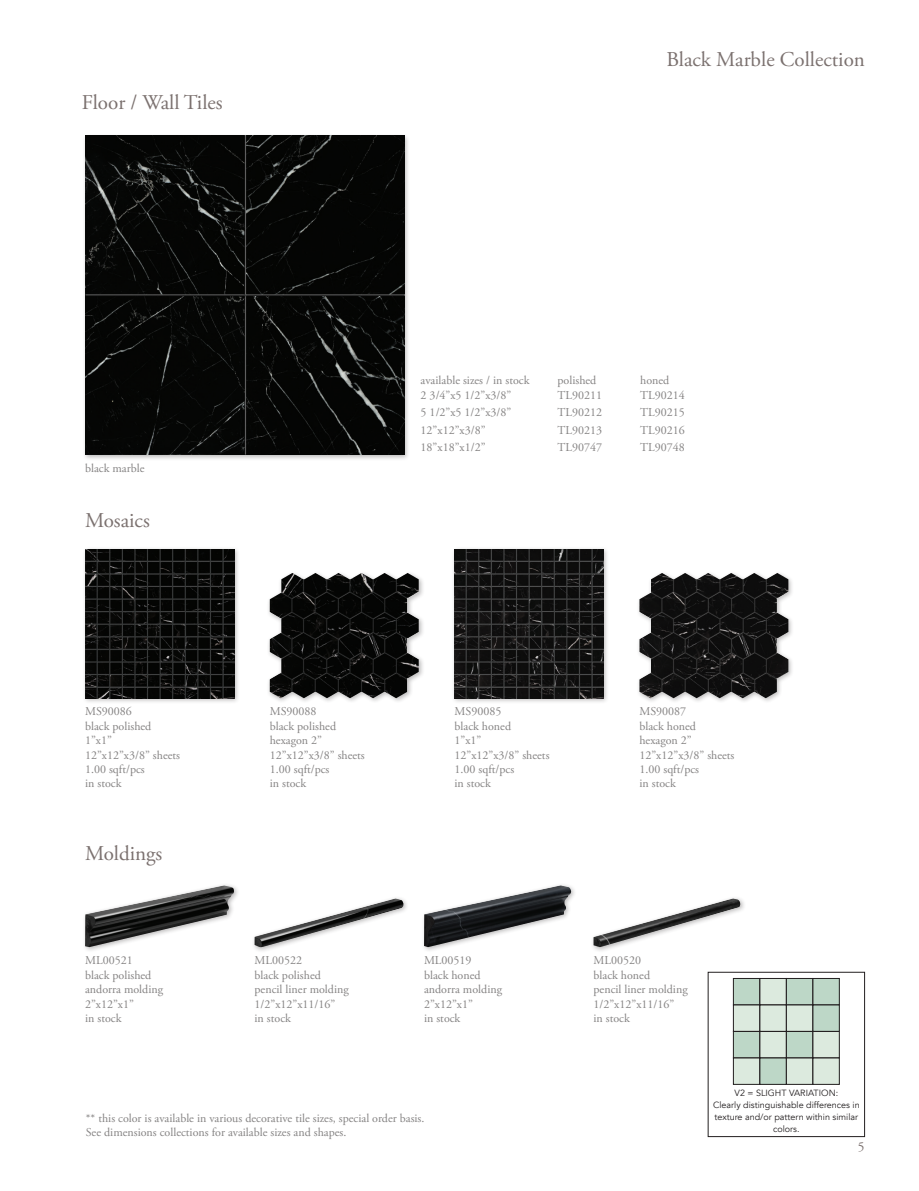
<style>
.page{position:relative;width:919px;height:1191px;background:#fff}
.page>*{position:absolute;margin:0;border:0;box-sizing:border-box;transform-origin:0 0}
.t1{font:21px "Adobe Garamond Pro";color:#7b716f}
.t2{font:13.5px "Adobe Garamond Pro";color:#7b716f}
.t3{font:12px "Adobe Garamond Pro";color:#858383}
.t4{font:9px/12px "Avenir";color:#231f20;text-align:center}
</style>
<div class="page">
<div style="left:82px;top:133px;width:328px;height:328px;background:#231f20;opacity:.3"></div>
<img style="left:85px;top:136px;width:319px;height:319px">
<div style="left:451px;top:546px;width:158px;height:158px;background:#231f20;opacity:.3"></div>
<img style="left:454px;top:549px;width:149px;height:149px">
<div style="left:636px;top:570px;width:158px;height:134px;background:#231f20;opacity:.3"></div>
<img style="left:745px;top:573px;width:32px;height:6px">
<div style="left:82px;top:546px;width:158px;height:158px;background:#231f20;opacity:.3"></div>
<img style="left:85px;top:549px;width:149px;height:149px">
<div style="left:266px;top:570px;width:159px;height:134px;background:#231f20;opacity:.3"></div>
<img style="left:380px;top:573px;width:27px;height:6px">
<div style="left:421px;top:882px;width:156px;height:71px;background:#231f20;opacity:.3"></div>
<img style="left:483px;top:885px;width:77px;height:16px">
<div style="left:590px;top:896px;width:155px;height:57px;background:#231f20;opacity:.3"></div>
<img style="left:673px;top:898px;width:59px;height:17px">
<div style="left:82px;top:882px;width:158px;height:71px;background:#231f20;opacity:.3"></div>
<img style="left:130px;top:885px;width:94px;height:20px">
<div style="left:252px;top:896px;width:157px;height:57px;background:#231f20;opacity:.3"></div>
<img style="left:325px;top:898px;width:70px;height:19px">
<div style="left:733px;top:978px;width:26px;height:26px;background:#bdd7c7"></div>
<div style="left:733px;top:978px;width:27px;height:27px;border:1px solid #231f20"></div>
<div style="left:759px;top:978px;width:27px;height:26px;background:#dceade"></div>
<div style="left:759px;top:978px;width:27px;height:27px;border:1px solid #231f20"></div>
<div style="left:786px;top:978px;width:26px;height:26px;background:#bdd7c7"></div>
<div style="left:786px;top:978px;width:27px;height:27px;border:1px solid #231f20"></div>
<div style="left:812px;top:978px;width:27px;height:26px;background:#bdd7c7"></div>
<div style="left:812px;top:978px;width:27px;height:27px;border:1px solid #231f20"></div>
<div style="left:733px;top:1005px;width:26px;height:26px;background:#dceade"></div>
<div style="left:733px;top:1004px;width:27px;height:27px;border:1px solid #231f20"></div>
<div style="left:759px;top:1005px;width:27px;height:26px;background:#dceade"></div>
<div style="left:759px;top:1004px;width:27px;height:27px;border:1px solid #231f20"></div>
<div style="left:786px;top:1005px;width:26px;height:26px;background:#dceade"></div>
<div style="left:786px;top:1004px;width:27px;height:27px;border:1px solid #231f20"></div>
<div style="left:812px;top:1005px;width:27px;height:26px;background:#bdd7c7"></div>
<div style="left:812px;top:1004px;width:27px;height:27px;border:1px solid #231f20"></div>
<div style="left:733px;top:1031px;width:26px;height:26px;background:#bdd7c7"></div>
<div style="left:733px;top:1031px;width:27px;height:27px;border:1px solid #231f20"></div>
<div style="left:759px;top:1031px;width:27px;height:26px;background:#dceade"></div>
<div style="left:759px;top:1031px;width:27px;height:27px;border:1px solid #231f20"></div>
<div style="left:786px;top:1031px;width:26px;height:26px;background:#bdd7c7"></div>
<div style="left:786px;top:1031px;width:27px;height:27px;border:1px solid #231f20"></div>
<div style="left:812px;top:1031px;width:27px;height:26px;background:#dceade"></div>
<div style="left:812px;top:1031px;width:27px;height:27px;border:1px solid #231f20"></div>
<div style="left:733px;top:1058px;width:26px;height:26px;background:#dceade"></div>
<div style="left:733px;top:1057px;width:27px;height:27px;border:1px solid #231f20"></div>
<div style="left:759px;top:1058px;width:27px;height:26px;background:#bdd7c7"></div>
<div style="left:759px;top:1057px;width:27px;height:27px;border:1px solid #231f20"></div>
<div style="left:786px;top:1058px;width:26px;height:26px;background:#dceade"></div>
<div style="left:786px;top:1057px;width:27px;height:27px;border:1px solid #231f20"></div>
<div style="left:812px;top:1058px;width:27px;height:26px;background:#dceade"></div>
<div style="left:812px;top:1057px;width:27px;height:27px;border:1px solid #231f20"></div>
<div style="left:707px;top:972px;width:157px;height:165px;border:1px solid #231f20"></div>
<p class="t1" style="left:82px;top:90px;width:142px">Floor / Wall Tiles</p>
<p class="t1" style="left:666px;top:47px;width:200px">Black Marble Collection</p>
<p class="t3" style="left:85px;top:461px;width:61px">black marble</p>
<p class="t1" style="left:85px;top:508px;width:66px">Mosaics</p>
<p class="t3" style="left:85px;top:704px;width:48px">MS90086</p>
<p class="t3" style="left:85px;top:719px;width:68px">black polished</p>
<p class="t3" style="left:85px;top:733px;width:28px">1”x1”</p>
<p class="t3" style="left:85px;top:747px;width:96px">12”x12”x3/8” sheets</p>
<p class="t3" style="left:85px;top:762px;width:61px">1.00 sqft/pcs</p>
<p class="t3" style="left:85px;top:776px;width:38px">in stock</p>
<p class="t1" style="left:85px;top:840px;width:79px">Moldings</p>
<p class="t3" style="left:85px;top:953px;width:49px">ML00521</p>
<p class="t3" style="left:85px;top:967px;width:68px">black polished</p>
<p class="t3" style="left:85px;top:982px;width:79px">andorra molding</p>
<p class="t3" style="left:85px;top:996px;width:50px">2”x12”x1”</p>
<p class="t3" style="left:85px;top:1011px;width:38px">in stock</p>
<p class="t3" style="left:420px;top:373px;width:110px">available sizes / in stock</p>
<p class="t3" style="left:557px;top:373px;width:40px">polished</p>
<p class="t3" style="left:640px;top:373px;width:31px">honed</p>
<p class="t3" style="left:420px;top:388px;width:92px">2 3/4”x5 1/2”x3/8”</p>
<p class="t3" style="left:557px;top:388px;width:46px">TL90211</p>
<p class="t3" style="left:640px;top:388px;width:46px">TL90214</p>
<p class="t3" style="left:420px;top:405px;width:92px">5 1/2”x5 1/2”x3/8”</p>
<p class="t3" style="left:557px;top:405px;width:46px">TL90212</p>
<p class="t3" style="left:640px;top:405px;width:46px">TL90215</p>
<p class="t3" style="left:420px;top:422px;width:66px">12”x12”x3/8”</p>
<p class="t3" style="left:557px;top:422px;width:46px">TL90213</p>
<p class="t3" style="left:640px;top:422px;width:46px">TL90216</p>
<p class="t3" style="left:420px;top:440px;width:66px">18”x18”x1/2”</p>
<p class="t3" style="left:557px;top:440px;width:46px">TL90747</p>
<p class="t3" style="left:640px;top:440px;width:46px">TL90748</p>
<p class="t3" style="left:270px;top:704px;width:48px">MS90088</p>
<p class="t3" style="left:270px;top:719px;width:68px">black polished</p>
<p class="t3" style="left:270px;top:733px;width:54px">hexagon 2”</p>
<p class="t3" style="left:270px;top:747px;width:96px">12”x12”x3/8” sheets</p>
<p class="t3" style="left:270px;top:762px;width:61px">1.00 sqft/pcs</p>
<p class="t3" style="left:270px;top:776px;width:38px">in stock</p>
<p class="t3" style="left:454px;top:704px;width:48px">MS90085</p>
<p class="t3" style="left:454px;top:719px;width:58px">black honed</p>
<p class="t3" style="left:454px;top:733px;width:28px">1”x1”</p>
<p class="t3" style="left:454px;top:747px;width:96px">12”x12”x3/8” sheets</p>
<p class="t3" style="left:454px;top:762px;width:61px">1.00 sqft/pcs</p>
<p class="t3" style="left:454px;top:776px;width:38px">in stock</p>
<p class="t3" style="left:639px;top:704px;width:48px">MS90087</p>
<p class="t3" style="left:639px;top:719px;width:58px">black honed</p>
<p class="t3" style="left:639px;top:733px;width:54px">hexagon 2”</p>
<p class="t3" style="left:639px;top:747px;width:96px">12”x12”x3/8” sheets</p>
<p class="t3" style="left:639px;top:762px;width:61px">1.00 sqft/pcs</p>
<p class="t3" style="left:639px;top:776px;width:38px">in stock</p>
<p class="t3" style="left:254px;top:953px;width:49px">ML00522</p>
<p class="t3" style="left:254px;top:967px;width:68px">black polished</p>
<p class="t3" style="left:254px;top:982px;width:96px">pencil liner molding</p>
<p class="t3" style="left:254px;top:996px;width:82px">1/2”x12”x11/16”</p>
<p class="t3" style="left:254px;top:1011px;width:38px">in stock</p>
<p class="t3" style="left:424px;top:953px;width:49px">ML00519</p>
<p class="t3" style="left:424px;top:967px;width:58px">black honed</p>
<p class="t3" style="left:424px;top:982px;width:79px">andorra molding</p>
<p class="t3" style="left:424px;top:996px;width:50px">2”x12”x1”</p>
<p class="t3" style="left:424px;top:1011px;width:38px">in stock</p>
<p class="t3" style="left:593px;top:953px;width:49px">ML00520</p>
<p class="t3" style="left:593px;top:967px;width:58px">black honed</p>
<p class="t3" style="left:593px;top:982px;width:96px">pencil liner molding</p>
<p class="t3" style="left:593px;top:996px;width:82px">1/2”x12”x11/16”</p>
<p class="t3" style="left:593px;top:1011px;width:38px">in stock</p>
<p class="t3" style="left:86px;top:1110px;width:340px">** this color is available in various decorative tile sizes, special order basis.</p>
<p class="t3" style="left:86px;top:1125px;width:262px">See dimensions collections for available sizes and shapes.</p>
<p class="t4" style="left:734px;top:1087px;width:105px">V2 = SLIGHT VARIATION:</p>
<p class="t4" style="left:713px;top:1099px;width:148px">Clearly distinguishable differences in texture and/or pattern within similar colors.</p>
<p class="t2" style="left:857px;top:1138px;width:8px">5</p>
</div>
